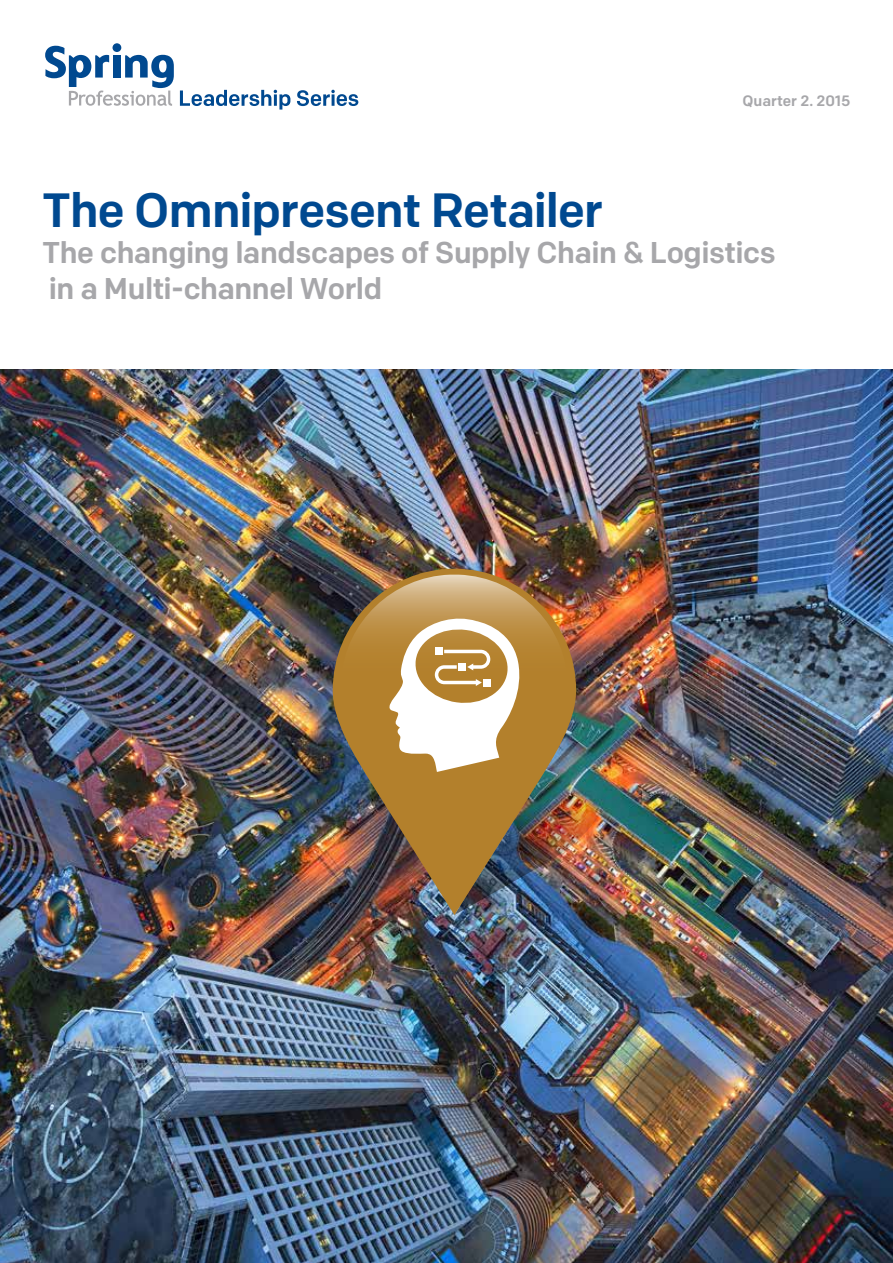
<style>
.page{position:relative;width:893px;height:1263px;background:#fff}
.page>*{position:absolute;margin:0;border:0;box-sizing:border-box;transform-origin:0 0}
.t1{font:500 48px "Colfax";letter-spacing:-.02em;color:#004990}
.t2{font:500 30px/36px "Colfax";letter-spacing:-.015em;color:#a7a7aa}
.t3{font:500 15px "Colfax";color:#a7a7aa}
</style>
<div class="page">
<img style="left:0;top:369px;width:893px;height:894px">
<svg style="left:180px;top:90px;width:178px;height:20px"></svg>
<svg style="left:113px;top:43px;width:8px;height:9px"></svg>
<svg style="left:45px;top:46px;width:129px;height:60px"></svg>
<img style="left:333px;top:569px;width:243px;height:346px">
<img style="left:341px;top:575px;width:227px;height:227px">
<img style="left:388px;top:614px;width:221px;height:301px">
<p class="t3" style="left:742px;top:91px;width:109px">Quarter 2. 2015</p>
<h1 class="t1" style="left:43px;top:181px;width:562px">The Omnipresent Retailer</h1>
<p class="t2" style="left:43px;top:234px;width:735px">The changing landscapes of Supply Chain &amp; Logistics in a Multi-channel World</p>
</div>
